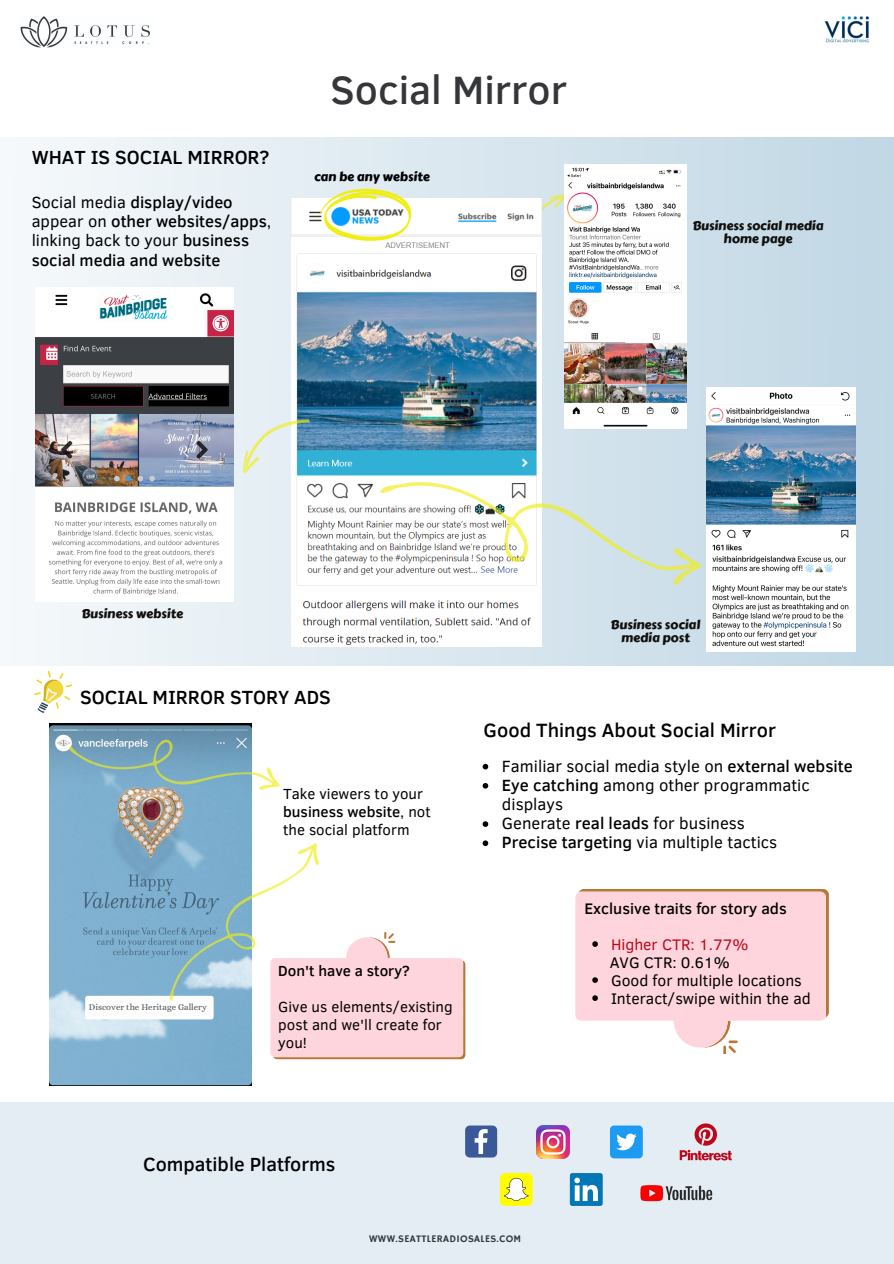
<style>
.page{position:relative;width:894px;height:1264px;background:#fff}
.page>*{position:absolute;margin:0;border:0;box-sizing:border-box;transform-origin:0 0}
.t1{font:500 40.5px "Clear Sans";color:#35363a}
.t2{font:500 19.65px "Clear Sans";color:#000}
.t3{font:500 19.5px "Clear Sans";color:#000}
.t4{font:16.65px/19.2px "Clear Sans";color:#000}
.t5{font:500 16.5px/19.2px "Clear Sans";color:#000}
.t6{font:15.6px "Clear Sans";color:#000}
.t7{font:500 15.6px "Clear Sans";color:#000}
.t8{font:15.6px "Clear Sans";color:#bd081c}
.t9{font:15px/18px "Clear Sans";color:#000}
.t10{font:500 15px "Clear Sans";color:#000}
.t11{font:12.6px/12.6px "Carter One";color:#100f0d;text-align:center}
.t12{font:12.6px "Carter One";color:#000}
.t13{font:10.05px "Hammersmith One";letter-spacing:.035em;color:#000}
.t14{font:8.85px "Alice";color:#545454}
.s1{font-weight:400}
.s2{font-weight:500}
</style>
<div class="page">
<div style="left:0;top:137px;width:893px;height:528px;background:linear-gradient(to right,#f6f9fb,#c1d7e5)"></div>
<img style="left:20px;top:16px;width:130px;height:32px">
<img style="left:824px;top:16px;width:46px;height:27px">
<svg style="left:511px;top:188px;width:53px;height:62px;background:#d7e5e4"></svg>
<div style="left:0;top:1101px;width:893px;height:162px;background:#e3edf3"></div>
<img style="left:50px;top:723px;width:201px;height:362px">
<svg style="left:34px;top:670px;width:39px;height:43px"></svg>
<svg style="left:67px;top:734px;width:213px;height:57px;background:#8cb2c1"></svg>
<div style="left:85px;top:995px;width:128px;height:24px;background:#fdfdfd;border-radius:2px"></div>
<svg style="left:149px;top:838px;width:316px;height:221px"></svg>
<svg style="left:482px;top:763px;width:6px;height:6px"></svg>
<svg style="left:482px;top:783px;width:6px;height:5px"></svg>
<svg style="left:482px;top:821px;width:6px;height:6px"></svg>
<svg style="left:482px;top:840px;width:6px;height:6px"></svg>
<svg style="left:465px;top:1125px;width:32px;height:32px"></svg>
<img style="left:536px;top:1125px;width:33px;height:33px">
<div style="left:609px;top:1125px;width:33px;height:33px;background:#1d9bf0;border-radius:4px"></div>
<svg style="left:616px;top:1133px;width:20px;height:17px"></svg>
<svg style="left:569px;top:1172px;width:33px;height:33px"></svg>
<svg style="left:574px;top:1177px;width:23px;height:23px"></svg>
<svg style="left:679px;top:1123px;width:52px;height:37px"></svg>
<img style="left:640px;top:1185px;width:73px;height:17px">
<div style="left:499px;top:1172px;width:33px;height:33px;background:#fffc00;border-radius:5px"></div>
<svg style="left:504px;top:1178px;width:24px;height:22px"></svg>
<img style="left:291px;top:199px;width:250px;height:447px">
<img style="left:35px;top:287px;width:198px;height:314px">
<img style="left:706px;top:387px;width:149px;height:264px">
<img style="left:564px;top:164px;width:122px;height:264px">
<svg style="left:319px;top:189px;width:92px;height:52px"></svg>
<svg style="left:235px;top:402px;width:76px;height:82px;background:#cde0e2"></svg>
<svg style="left:373px;top:444px;width:331px;height:180px;fill:#d3e3ec"></svg>
<svg style="left:575px;top:889px;width:253px;height:164px"></svg>
<p class="t3" style="left:32px;top:143px;width:239px">WHAT IS SOCIAL MIRROR?</p>
<p class="t5" style="left:32px;top:192px;width:241px"><span class="s1">Social media</span> display/video <span class="s1">appear on</span> other websites/apps<span class="s1">, linking back to your</span> business social media and website</p>
<p class="t1" style="left:330px;top:61px;width:238px">Social Mirror</p>
<p class="t12" style="left:314px;top:167px;width:117px">can be any website</p>
<p class="t11" style="left:692px;top:219px;width:132px">Business social media home page</p>
<p class="t11" style="left:81px;top:607px;width:103px">Business website</p>
<p class="t3" style="left:80px;top:683px;width:252px">SOCIAL MIRROR STORY ADS</p>
<p class="t11" style="left:610px;top:618px;width:91px">Business social media post</p>
<p class="t14" style="left:89px;top:1002px;width:119px">Discover the Heritage Gallery</p>
<p class="t9" style="left:283px;top:784px;width:149px">Take viewers to your <span class="s2">business website</span>, not the social platform</p>
<p class="t10" style="left:278px;top:959px;width:133px">Don't have a story?</p>
<p class="t9" style="left:278px;top:997px;width:176px">Give us elements/existing post and we'll create for you!</p>
<p class="t2" style="left:483px;top:715px;width:294px">Good Things About Social Mirror</p>
<p class="t4" style="left:502px;top:755px;width:352px">Familiar social media style on <span class="s2">external website</span></p>
<p class="t4" style="left:502px;top:774px;width:309px"><span class="s2">Eye catching</span> among other programmatic displays</p>
<p class="t4" style="left:502px;top:812px;width:244px">Generate <span class="s2">real leads</span> for business</p>
<p class="t4" style="left:502px;top:832px;width:277px"><span class="s2">Precise targeting</span> via multiple tactics</p>
<p class="t7" style="left:584px;top:897px;width:204px">Exclusive traits for story ads</p>
<p class="t6" style="left:609px;top:951px;width:121px">AVG CTR: 0.61%</p>
<p class="t8" style="left:611px;top:933px;width:139px">Higher CTR: 1.77%</p>
<p class="t6" style="left:611px;top:969px;width:192px">Good for multiple locations</p>
<p class="t6" style="left:611px;top:987px;width:201px">Interact/swipe within the ad</p>
<p class="t3" style="left:143px;top:1149px;width:194px">Compatible Platforms</p>
<p class="t13" style="left:369px;top:1233px;width:153px">WWW.SEATTLERADIOSALES.COM</p>
</div>
